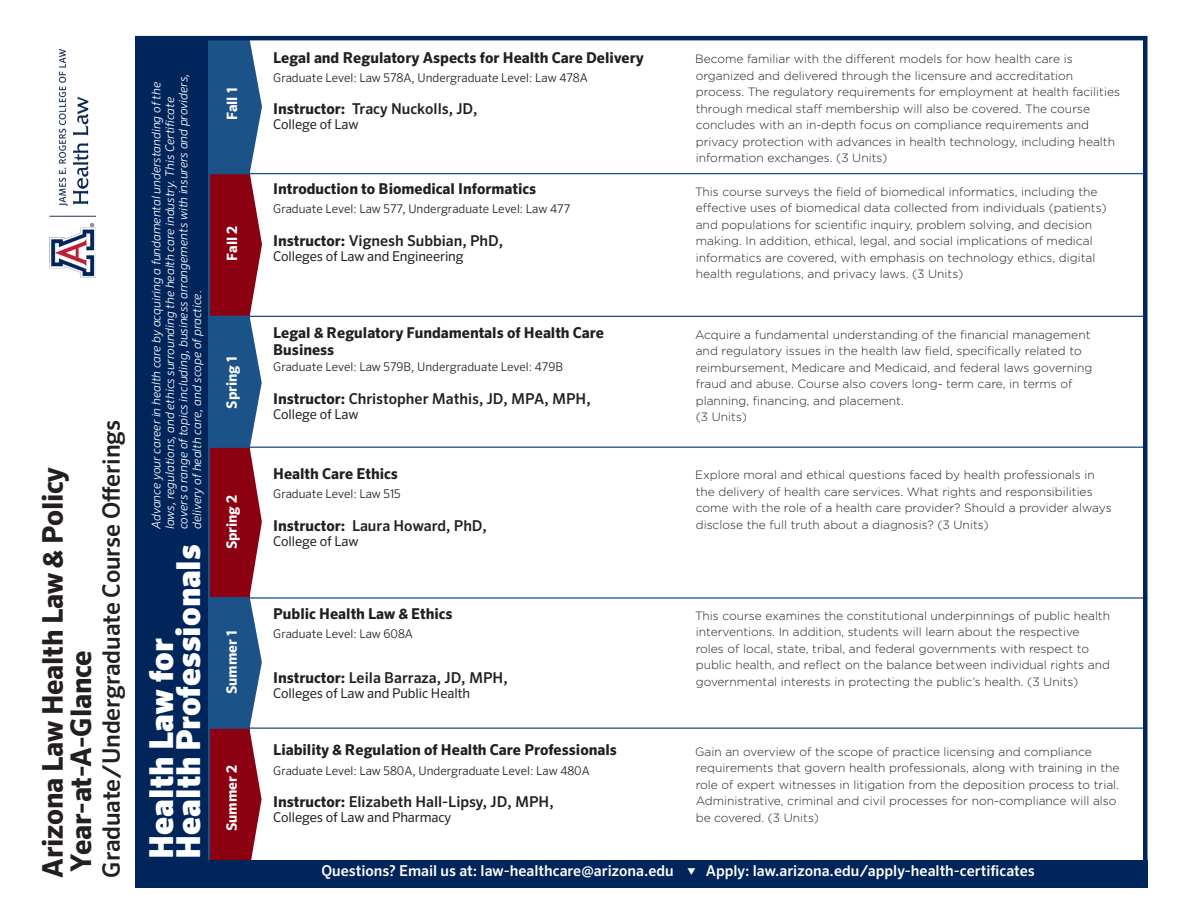
<style>
.page{position:relative;width:1188px;height:918px;background:#fff}
.page>*{position:absolute;margin:0;border:0;box-sizing:border-box;transform-origin:0 0}
.t1{font:900 33px/27px "Sero Pro";color:#fff}
.t2{font:700 28.5px/28.5px "Sero Pro";letter-spacing:-.01em;color:#231f20}
.t3{font:500 24px "Sero Pro";letter-spacing:-.01em;color:#231f20}
.t4{font:700 15px/16.5px "Sero Pro";color:#231f20}
.t5{font:500 15px "Sero Pro";color:#231f20}
.t6{font:500 15px "Sero Pro";color:#fff}
.t7{font:700 14.25px "Sero Pro";color:#fff}
.t8{font:13.5px "Sero Pro";letter-spacing:-.01em;color:#231f20}
.t9{font:300 12px/16.5px "Gotham";color:#231f20}
.t10{font:italic 300 12px/13.5px "Sero Pro";color:#fff}
.t11{font:300 12px "Sero Pro";color:#231f20}
.s1{font-weight:700}
</style>
<div class="page">
<div style="left:135px;top:36px;width:76px;height:850px;background:#00255b"></div>
<svg style="left:209px;top:41px;width:2px;height:819px"></svg>
<div style="left:211px;top:40px;width:39px;height:133px;background:#1b5389"></div>
<div style="left:211px;top:173px;width:39px;height:143px;background:#8b0112"></div>
<div style="left:210px;top:316px;width:39px;height:134px;background:#1b5389"></div>
<div style="left:210px;top:447px;width:40px;height:150px;background:#8b0112"></div>
<div style="left:210px;top:597px;width:40px;height:131px;background:#1b5389"></div>
<div style="left:210px;top:728px;width:39px;height:143px;background:#8b0112"></div>
<hr style="left:209px;top:727px;width:937px;height:2px;background:#1b5389">
<hr style="left:210px;top:597px;width:938px;height:2px;background:#1b5389">
<hr style="left:209px;top:447px;width:937px;height:1px;background:#1b5389">
<hr style="left:209px;top:316px;width:937px;height:1px;background:#1b5389">
<hr style="left:209px;top:173px;width:937px;height:1px;background:#1b5389">
<svg style="left:249px;top:42px;width:13px;height:819px"></svg>
<div style="left:135px;top:861px;width:1013px;height:27px;background:#00255b"></div>
<div style="left:135px;top:36px;width:1013px;height:852px;border:4px solid #00255b"></div>
<img style="left:49px;top:49px;width:47px;height:228px">
<p class="t2" style="left:39px;top:878px;width:412px;rotate:-90deg">Arizona Law Health Law &amp; Policy<br>Year-at-A-Glance</p>
<p class="t3" style="left:97px;top:878px;width:459px;rotate:-90deg">Graduate/Undergraduate Course Offerings</p>
<p class="t10" style="left:149px;top:529px;width:457px;rotate:-90deg">Advance your career in health care by acquiring a fundamental understanding of the laws, regulations, and ethics surrounding the health care industry. This Certificate covers a range of topics including, business arrangements with insurers and providers, delivery of health care, and scope of practice.</p>
<p class="t1" style="left:149px;top:859px;width:316px;rotate:-90deg">Health Law for<br>Health Professionals</p>
<p class="t7" style="left:223px;top:120px;width:34px;rotate:-90deg">Fall 1</p>
<p class="t7" style="left:223px;top:261px;width:36px;rotate:-90deg">Fall 2</p>
<p class="t7" style="left:223px;top:409px;width:54px;rotate:-90deg">Spring 1</p>
<p class="t7" style="left:223px;top:549px;width:56px;rotate:-90deg">Spring 2</p>
<p class="t7" style="left:223px;top:694px;width:65px;rotate:-90deg">Summer 1</p>
<p class="t7" style="left:223px;top:831px;width:68px;rotate:-90deg">Summer 2</p>
<p class="t4" style="left:273px;top:49px;width:372px">Legal and Regulatory Aspects for Health Care Delivery</p>
<p class="t11" style="left:273px;top:70px;width:316px">Graduate Level: Law 578A, Undergraduate Level: Law 478A</p>
<p class="t5" style="left:273px;top:100px;width:206px"><span class="s1">Instructor:</span> Tracy Nuckolls, JD,</p>
<p class="t8" style="left:273px;top:116px;width:87px">College of Law</p>
<p class="t4" style="left:273px;top:181px;width:265px">Introduction to Biomedical Informatics</p>
<p class="t11" style="left:273px;top:202px;width:299px">Graduate Level: Law 577, Undergraduate Level: Law 477</p>
<p class="t5" style="left:273px;top:231px;width:231px"><span class="s1">Instructor:</span> Vignesh Subbian, PhD,</p>
<p class="t8" style="left:273px;top:248px;width:192px">Colleges of Law and Engineering</p>
<p class="t4" style="left:273px;top:325px;width:332px">Legal &amp; Regulatory Fundamentals of Health Care<br>Business</p>
<p class="t11" style="left:273px;top:360px;width:291px">Graduate Level: Law 579B, Undergraduate Level: 479B</p>
<p class="t5" style="left:273px;top:389px;width:319px"><span class="s1">Instructor:</span> Christopher Mathis, JD, MPA, MPH,</p>
<p class="t8" style="left:273px;top:406px;width:87px">College of Law</p>
<p class="t4" style="left:273px;top:466px;width:126px">Health Care Ethics</p>
<p class="t11" style="left:273px;top:487px;width:129px">Graduate Level: Law 515</p>
<p class="t5" style="left:273px;top:516px;width:215px"><span class="s1">Instructor:</span> Laura Howard, PhD,</p>
<p class="t8" style="left:273px;top:533px;width:87px">College of Law</p>
<p class="t4" style="left:273px;top:606px;width:181px">Public Health Law &amp; Ethics</p>
<p class="t11" style="left:273px;top:627px;width:141px">Graduate Level: Law 608A</p>
<p class="t5" style="left:273px;top:668px;width:236px"><span class="s1">Instructor:</span> Leila Barraza, JD, MPH,</p>
<p class="t8" style="left:273px;top:685px;width:198px">Colleges of Law and Public Health</p>
<p class="t4" style="left:273px;top:742px;width:345px">Liability &amp; Regulation of Health Care Professionals</p>
<p class="t11" style="left:273px;top:763px;width:318px">Graduate Level: Law 580A, Undergraduate Level: Law 480A</p>
<p class="t5" style="left:273px;top:793px;width:282px"><span class="s1">Instructor:</span> Elizabeth Hall-Lipsy, JD, MPH,</p>
<p class="t8" style="left:273px;top:809px;width:180px">Colleges of Law and Pharmacy</p>
<p class="t9" style="left:695px;top:50px;width:427px">Become familiar with the different models for how health care is organized and delivered through the licensure and accreditation process. The regulatory requirements for employment at health facilities through medical staff membership will also be covered. The course concludes with an in-depth focus on compliance requirements and privacy protection with advances in health technology, including health information exchanges. (3 Units)</p>
<p class="t9" style="left:695px;top:183px;width:413px">This course surveys the field of biomedical informatics, including the effective uses of biomedical data collected from individuals (patients) and populations for scientific inquiry, problem solving, and decision making. In addition, ethical, legal, and social implications of medical informatics are covered, with emphasis on technology ethics, digital health regulations, and privacy laws. (3 Units)</p>
<p class="t9" style="left:695px;top:326px;width:399px">Acquire a fundamental understanding of the financial management and regulatory issues in the health law field, specifically related to reimbursement, Medicare and Medicaid, and federal laws governing fraud and abuse. Course also covers long- term care, in terms of planning, financing, and placement.<br>(3 Units)</p>
<p class="t9" style="left:695px;top:466px;width:418px">Explore moral and ethical questions faced by health professionals in the delivery of health care services. What rights and responsibilities come with the role of a health care provider? Should a provider always disclose the full truth about a diagnosis? (3 Units)</p>
<p class="t9" style="left:695px;top:607px;width:417px">This course examines the constitutional underpinnings of public health interventions. In addition, students will learn about the respective<br>roles of local, state, tribal, and federal governments with respect to public health, and reflect on the balance between individual rights and governmental interests in protecting the public’s health. (3 Units)</p>
<p class="t9" style="left:695px;top:743px;width:426px">Gain an overview of the scope of practice licensing and compliance requirements that govern health professionals, along with training in the role of expert witnesses in litigation from the deposition process to trial.<br>Administrative, criminal and civil processes for non-compliance will also be covered. (3 Units)</p>
<p class="t6" style="left:321px;top:862px;width:715px">Questions? Email us at: law-healthcare@arizona.edu ▼ Apply: law.arizona.edu/apply-health-certificates</p>
</div>
